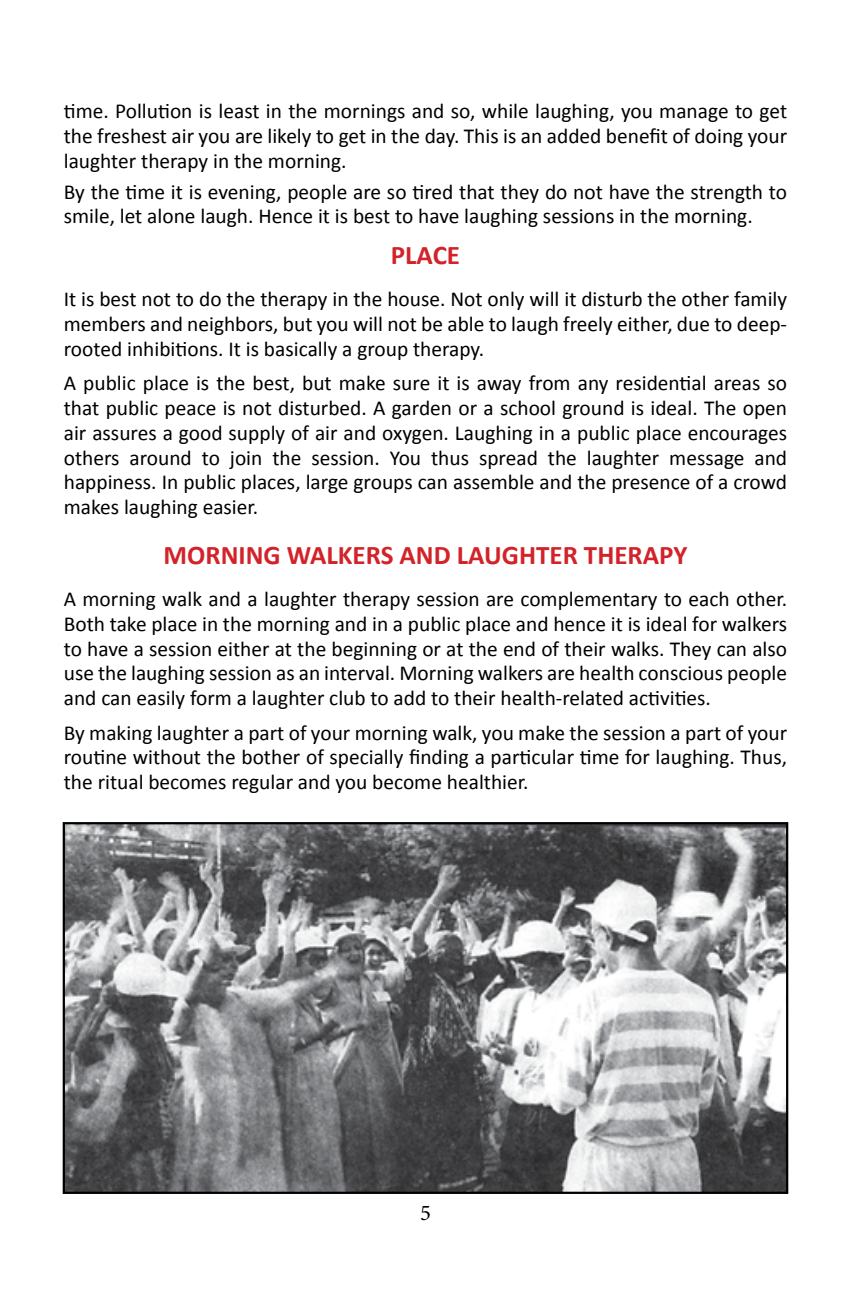
<style>
.page{position:relative;width:851px;height:1296px;background:#fff}
.page>*{position:absolute;margin:0;border:0;box-sizing:border-box;transform-origin:0 0}
.t1{font:700 27px "Calibri";color:#d2232a}
.t2{font:22.5px "Minion Pro";color:#000}
.t3{font:21.38px/24.8px "Calibri";color:#000;text-align:justify}
</style>
<div class="page">
<img style="left:66px;top:825px;width:719px;height:366px">
<div style="left:63px;top:822px;width:725px;height:372px;border:2px solid #000"></div>
<p class="t3" style="left:64px;top:98px;width:724px">time. Pollution is least in the mornings and so, while laughing, you manage to get the freshest air you are likely to get in the day. This is an added benefit of doing your laughter therapy in the morning.</p>
<p class="t3" style="left:64px;top:178px;width:724px">By the time it is evening, people are so tired that they do not have the strength to smile, let alone laugh. Hence it is best to have laughing sessions in the morning.</p>
<p class="t1" style="left:391px;top:238px;width:71px">PLACE</p>
<p class="t3" style="left:64px;top:286px;width:724px">It is best not to do the therapy in the house. Not only will it disturb the other family members and neighbors, but you will not be able to laugh freely either, due to deep&shy;rooted inhibitions. It is basically a group therapy.</p>
<p class="t3" style="left:64px;top:370px;width:724px">A public place is the best, but make sure it is away from any residential areas so that public peace is not disturbed. A garden or a school ground is ideal. The open air assures a good supply of air and oxygen. Laughing in a public place encourages others around to join the session. You thus spread the laughter message and happiness. In public places, large groups can assemble and the presence of a crowd makes laughing easier.</p>
<p class="t1" style="left:163px;top:538px;width:525px">MORNING WALKERS AND LAUGHTER THERAPY</p>
<p class="t3" style="left:64px;top:586px;width:724px">A morning walk and a laughter therapy session are complementary to each other.<br>Both take place in the morning and in a public place and hence it is ideal for walkers to have a session either at the beginning or at the end of their walks. They can also use the laughing session as an interval. Morning walkers are health conscious people and can easily form a laughter club to add to their health-related activities.</p>
<p class="t3" style="left:64px;top:719px;width:724px">By making laughter a part of your morning walk, you make the session a part of your routine without the bother of specially finding a particular time for laughing. Thus, the ritual becomes regular and you become healthier.</p>
<p class="t2" style="left:420px;top:1198px;width:12px">5</p>
</div>
